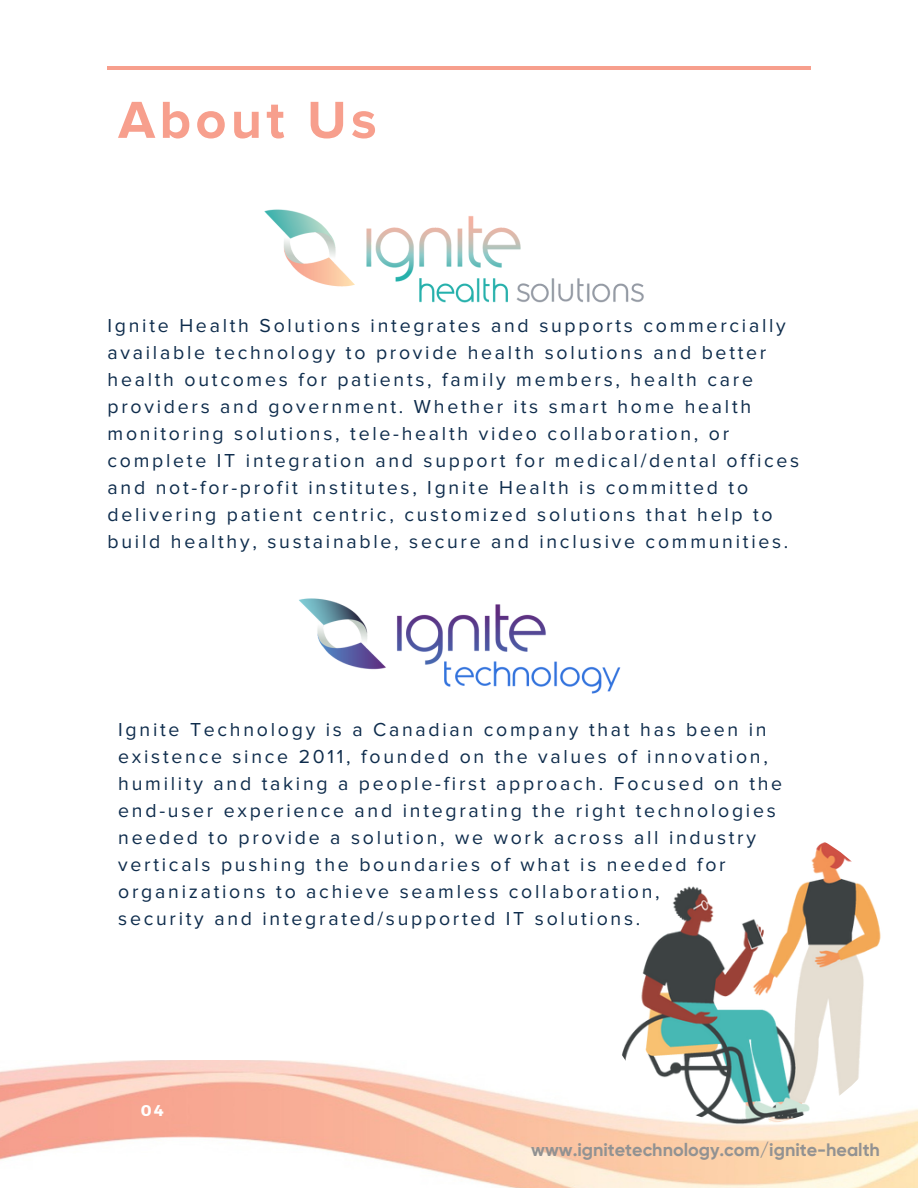
<style>
.page{position:relative;width:918px;height:1188px;background:#fff}
.page>*{position:absolute;margin:0;border:0;box-sizing:border-box;transform-origin:0 0}
.t1{font:700 54px "Proxima Nova";letter-spacing:.08em;color:#f79f8d}
.t2{font:19.5px/27px "Proxima Nova";letter-spacing:.14em;color:#0e2c4c}
.t3{font:700 18px "Gilroy";color:#929292}
.t4{font:700 15.6px "Montserrat";color:#fff}
</style>
<div class="page">
<hr style="left:107px;top:67px;width:703px;height:3px;background:#f79f8d">
<img style="left:0;top:1060px;width:918px;height:128px">
<img style="left:598px;top:822px;width:303px;height:303px;border-radius:50%">
<img style="left:299px;top:598px;width:322px;height:96px">
<img style="left:264px;top:209px;width:380px;height:94px">
<h1 class="t1" style="left:118px;top:88px;width:260px">About Us</h1>
<p class="t2" style="left:108px;top:313px;width:693px">Ignite Health Solutions integrates and supports commercially available technology to provide health solutions and better health outcomes for patients, family members, health care providers and government. Whether its smart home health monitoring solutions, tele-health video collaboration, or complete IT integration and support for medical/dental offices and not-for-profit institutes, Ignite Health is committed to delivering patient centric, customized solutions that help to build healthy, sustainable, secure and inclusive communities.</p>
<p class="t2" style="left:118px;top:717px;width:666px">Ignite Technology is a Canadian company that has been in existence since 2011, founded on the values of innovation, humility and taking a people-first approach. Focused on the end-user experience and integrating the right technologies needed to provide a solution, we work across all industry verticals pushing the boundaries of what is needed for organizations to achieve seamless collaboration,<br>security and integrated/supported IT solutions.</p>
<p class="t4" style="left:141px;top:1100px;width:24px">04</p>
<p class="t3" style="left:531px;top:1139px;width:350px">www.ignitetechnology.com/ignite-health</p>
</div>
